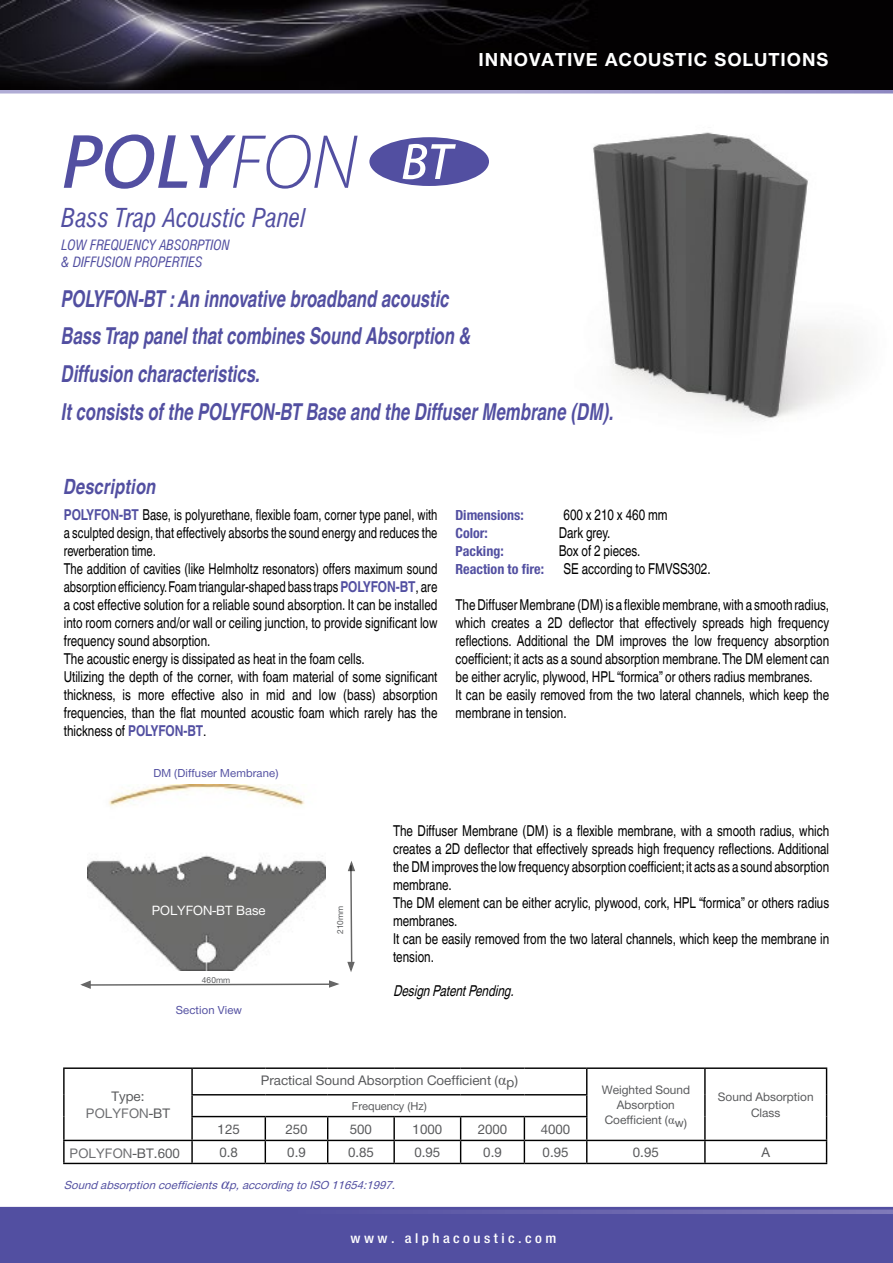
<style>
.page{position:relative;width:893px;height:1263px;background:#fff}
.page>*{position:absolute;margin:0;border:0;box-sizing:border-box;transform-origin:0 0}
.t1{font:26.1px "UB Helvetica Cond Italic";color:#524fa1}
.t2{font:italic 700 23.25px/37.7px "Helvetica World";color:#524fa1;scale:.71 1}
.t3{font:italic 700 21px "Helvetica World";letter-spacing:.01em;color:#524fa1;scale:.78 1}
.t4{font:700 19.5px "CF Helvetica";letter-spacing:.05em;color:#fff}
.t5{font:15px/18px "Helvetica World";color:#000;scale:.78 1}
.t6{font:15px/18px "Helvetica World";color:#000;scale:.75 1}
.t7{font:700 15px "CF Helvetica Cond";color:#524fa1}
.t8{font:italic 15px "Helvetica World";color:#000;scale:.78 1}
.t9{font:500 14.55px "CF Helvetica Cond";letter-spacing:.22em;color:#fff;scale:1.08 1}
.t10{font:14.25px/17.1px "CF Helvetica";color:#58595b;text-align:center}
.t11{font:14.25px/17.1px "UB Helvetica Cond Italic";color:#524fa1}
.t12{font:14.25px "CF Helvetica";letter-spacing:.01em;color:#6d6e71}
.t13{font:13.95px "CF Helvetica";color:#fff}
.t14{font:12.6px/15.1px "CF Helvetica";color:#58595b;text-align:center}
.t15{font:italic 12px "CF Helvetica";color:#524fa1}
.t16{font:12px "CF Helvetica";letter-spacing:.01em;color:#524fa1}
.t17{font:11.85px "CF Helvetica";color:#58595b}
.t18{font:8.85px "CF Helvetica";letter-spacing:.01em;color:#58595b}
.s1{font-weight:700;color:#524fa1}
.s2{font-family:"CF Helvetica Cond"}
.s3{color:#6d6e71}
.s4{font-family:"Times New Roman";font-size:15.9px}
.s5{font-family:"Times New Roman"}
.s6{color:#58595b}
.s7{font-family:"Times New Roman";font-size:16.5px}
</style>
<div class="page">
<div style="left:0;top:89px;width:893px;height:5px;background:#b0acd5"></div>
<img style="left:0;top:0;width:893px;height:89px">
<div style="left:0;top:1195px;width:893px;height:68px;background:#524fa1"></div>
<img style="left:466px;top:70px;width:427px;height:351px">
<hr style="left:63px;top:1067px;width:129px;height:2px;background:#000">
<hr style="left:192px;top:1067px;width:73px;height:2px;background:#000">
<hr style="left:265px;top:1067px;width:63px;height:2px;background:#000">
<hr style="left:328px;top:1067px;width:66px;height:2px;background:#000">
<hr style="left:394px;top:1067px;width:67px;height:2px;background:#000">
<hr style="left:461px;top:1067px;width:63px;height:2px;background:#000">
<hr style="left:524px;top:1067px;width:63px;height:2px;background:#000">
<hr style="left:587px;top:1067px;width:118px;height:2px;background:#000">
<hr style="left:705px;top:1067px;width:122px;height:2px;background:#000">
<svg style="left:0;top:1069px;width:893px;height:145px"></svg>
<hr style="left:63px;top:1163px;width:129px;height:1px;background:#000">
<hr style="left:192px;top:1163px;width:73px;height:1px;background:#000">
<hr style="left:265px;top:1163px;width:63px;height:1px;background:#000">
<hr style="left:328px;top:1163px;width:66px;height:1px;background:#000">
<hr style="left:394px;top:1163px;width:67px;height:1px;background:#000">
<hr style="left:461px;top:1163px;width:63px;height:1px;background:#000">
<hr style="left:524px;top:1163px;width:63px;height:1px;background:#000">
<hr style="left:587px;top:1163px;width:118px;height:1px;background:#000">
<hr style="left:705px;top:1163px;width:122px;height:1px;background:#000">
<img style="left:88px;top:785px;width:238px;height:186px">
<svg style="left:347px;top:861px;width:8px;height:111px"></svg>
<svg style="left:64px;top:134px;width:294px;height:55px"></svg>
<div style="left:369px;top:137px;width:120px;height:49px;background:#524fa1;border-radius:50%"></div>
<svg style="left:403px;top:144px;width:53px;height:35px"></svg>
<svg style="left:80px;top:980px;width:259px;height:9px"></svg>
<h1 class="t1" style="left:62px;top:203px;width:246px">Bass Trap Acoustic Panel</h1>
<p class="t11" style="left:62px;top:236px;width:170px">LOW FREQUENCY ABSORPTION &amp; DIFFUSION PROPERTIES</p>
<h3 class="t4" style="left:479px;top:49px;width:351px">INNOVATIVE ACOUSTIC SOLUTIONS</h3>
<h2 class="t2" style="left:62px;top:280px;width:780px">POLYFON-BT : An innovative broadband acoustic<br>Bass Trap panel that combines Sound Absorption &amp;<br>Diffusion characteristics.<br>It consists of the POLYFON-BT Base and the Diffuser Membrane (DM).</h2>
<h3 class="t3" style="left:64px;top:475px;width:120px">Description</h3>
<p class="t6" style="left:64px;top:506px;width:500px"><span class="s1">POLYFON-BT</span> Base, is polyurethane, flexible foam, corner type panel, with a sculpted design, that effectively absorbs the sound energy and reduces the reverberation time.<br>The addition of cavities (like Helmholtz resonators) offers maximum sound absorption efficiency. Foam triangular-shaped bass traps <span class="s1">POLYFON-BT</span><span class="s2">,</span> are a cost effective solution for a reliable sound absorption. It can be installed into room corners and/or wall or ceiling junction, to provide significant low frequency sound absorption.<br>The acoustic energy is dissipated as heat in the foam cells.<br>Utilizing the depth of the corner, with foam material of some significant thickness, is more effective also in mid and low (bass) absorption frequencies, than the flat mounted acoustic foam which rarely has the thickness of <span class="s1">POLYFON-BT</span><span class="s2">.</span></p>
<p class="t7" style="left:455px;top:507px;width:70px">Dimensions:</p>
<p class="t5" style="left:563px;top:506px;width:135px">600 x 210 x 460 mm</p>
<p class="t7" style="left:455px;top:525px;width:34px">Color:</p>
<p class="t5" style="left:559px;top:524px;width:68px">Dark grey.</p>
<p class="t7" style="left:455px;top:543px;width:50px">Packing:</p>
<p class="t5" style="left:559px;top:542px;width:106px">Box of 2 pieces.</p>
<p class="t7" style="left:455px;top:561px;width:90px">Reaction to fire:</p>
<p class="t5" style="left:563px;top:560px;width:190px">SE according to FMVSS302.</p>
<p class="t5" style="left:455px;top:596px;width:481px">The Diffuser Membrane (DM) is a flexible membrane, with a smooth radius, which creates a 2D deflector that effectively spreads high frequency reflections. Additional the DM improves the low frequency absorption coefficient; it acts as a sound absorption membrane. The DM element can be either acrylic, plywood, HPL “formica” or others radius membranes.<br>It can be easily removed from the two lateral channels, which keep the membrane in tension.</p>
<p class="t16" style="left:153px;top:767px;width:127px">DM (Diffuser Membrane)</p>
<p class="t13" style="left:152px;top:902px;width:115px">POLYFON-BT Base</p>
<p class="t18" style="left:202px;top:975px;width:30px">460mm</p>
<p class="t16" style="left:176px;top:1004px;width:68px">Section View</p>
<p class="t18" style="left:336px;top:934px;width:30px;rotate:-90deg">210mm</p>
<p class="t5" style="left:393px;top:822px;width:561px">The Diffuser Membrane (DM) is a flexible membrane, with a smooth radius, which creates a 2D deflector that effectively spreads high frequency reflections. Additional the DM improves the low frequency absorption coefficient; it acts as a sound absorption membrane.<br>The DM element can be either acrylic, plywood, cork, HPL “formica” or others radius membranes.<br>It can be easily removed from the two lateral channels, which keep the membrane in tension.</p>
<p class="t8" style="left:393px;top:981px;width:163px">DesignPatentPending.</p>
<p class="t10" style="left:86px;top:1088px;width:86px">Type:<br><span class="s3">POLYFON</span>-BT</p>
<p class="t10" style="left:261px;top:1072px;width:259px">Practical Sound Absorption Coefficient (<span class="s4">α</span>p)</p>
<p class="t17" style="left:352px;top:1100px;width:76px">Frequency (Hz)</p>
<p class="t10" style="left:218px;top:1120px;width:24px">125</p>
<p class="t10" style="left:285px;top:1120px;width:24px">250</p>
<p class="t10" style="left:350px;top:1120px;width:24px">500</p>
<p class="t10" style="left:413px;top:1120px;width:31px">1000</p>
<p class="t10" style="left:478px;top:1120px;width:31px">2000</p>
<p class="t10" style="left:541px;top:1120px;width:31px">4000</p>
<p class="t14" style="left:602px;top:1082px;width:90px">Weighted Sound<br>Absorption<br>Coefficient (<span class="s5">α</span>w)</p>
<p class="t14" style="left:718px;top:1090px;width:97px">Sound Absorption<br>Class</p>
<p class="t12" style="left:70px;top:1145px;width:112px">POLYFON<span class="s6">-BT.600</span></p>
<p class="t10" style="left:219px;top:1144px;width:20px">0.8</p>
<p class="t10" style="left:287px;top:1144px;width:20px">0.9</p>
<p class="t10" style="left:348px;top:1144px;width:27px">0.85</p>
<p class="t10" style="left:414px;top:1144px;width:27px">0.95</p>
<p class="t10" style="left:483px;top:1144px;width:20px">0.9</p>
<p class="t10" style="left:543px;top:1144px;width:27px">0.95</p>
<p class="t10" style="left:633px;top:1144px;width:27px">0.95</p>
<p class="t10" style="left:761px;top:1144px;width:10px">A</p>
<p class="t15" style="left:64px;top:1179px;width:336px">Sound absorption coefficients<span class="s7">α</span>p,according to ISO 11654:1997.</p>
<p class="t9" style="left:350px;top:1230px;width:192px">www. alphacoustic.com</p>
</div>
